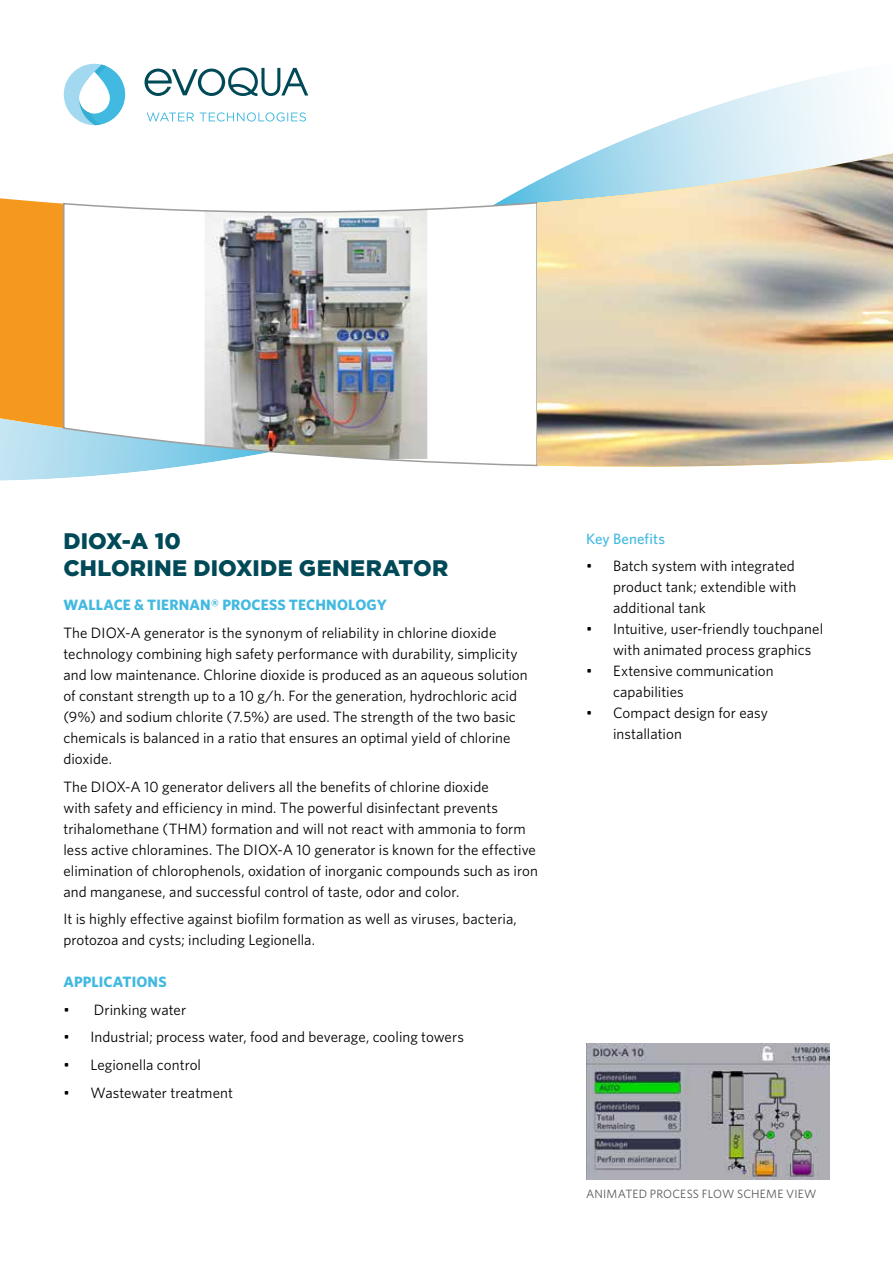
<style>
.page{position:relative;width:893px;height:1263px;background:#fff}
.page>*{position:absolute;margin:0;border:0;box-sizing:border-box;transform-origin:0 0}
.t1{font:900 22.5px/27px "Gotham";letter-spacing:.005em;color:#004957}
.t2{font:15px/21px "Whitney";letter-spacing:.005em;color:#000}
.t3{font:700 15px "Whitney";letter-spacing:.01em;color:#42b9e0}
.t4{font:500 15px "Whitney";letter-spacing:.005em;color:#42b9e0}
.t5{font:12px "Whitney";letter-spacing:.015em;color:#575756}
</style>
<div class="page">
<svg style="left:144px;top:67px;width:164px;height:29px"></svg>
<svg style="left:147px;top:112px;width:47px;height:10px"></svg>
<svg style="left:200px;top:112px;width:106px;height:10px"></svg>
<svg style="left:64px;top:64px;width:61px;height:61px"></svg>
<svg style="left:500px;top:72px;width:353px;height:129px"></svg>
<svg style="left:0;top:198px;width:176px;height:283px;background:#e8b05c"></svg>
<img style="left:62px;top:201px;width:475px;height:266px">
<img style="left:537px;top:149px;width:356px;height:318px">
<img style="left:586px;top:1044px;width:243px;height:135px">
<h1 class="t1" style="left:63px;top:528px;width:386px">DIOX-A 10<br>CHLORINE DIOXIDE GENERATOR</h1>
<p class="t3" style="left:63px;top:598px;width:325px">WALLACE &amp; TIERNAN® PROCESS TECHNOLOGY</p>
<p class="t2" style="left:63px;top:623px;width:466px">The DIOX-A generator is the synonym of reliability in chlorine dioxide technology combining high safety performance with durability, simplicity and low maintenance. Chlorine dioxide is produced as an aqueous solution of constant strength up to a 10 g/h. For the generation, hydrochloric acid (9%) and sodium chlorite (7.5%) are used. The strength of the two basic chemicals is balanced in a ratio that ensures an optimal yield of chlorine dioxide.</p>
<p class="t2" style="left:63px;top:777px;width:476px">The DIOX-A 10 generator delivers all the benefits of chlorine dioxide<br>with safety and efficiency in mind. The powerful disinfectant prevents trihalomethane (THM) formation and will not react with ammonia to form less active chloramines. The DIOX-A 10 generator is known for the effective elimination of chlorophenols, oxidation of inorganic compounds such as iron and manganese, and successful control of taste, odor and color.</p>
<p class="t2" style="left:63px;top:909px;width:455px">It is highly effective against biofilm formation as well as viruses, bacteria, protozoa and cysts; including Legionella.</p>
<p class="t3" style="left:63px;top:975px;width:105px">APPLICATIONS</p>
<p class="t2" style="left:63px;top:999px;width:124px">• Drinking water</p>
<p class="t2" style="left:63px;top:1027px;width:402px">• Industrial; process water, food and beverage, cooling towers</p>
<p class="t2" style="left:63px;top:1055px;width:139px">• Legionella control</p>
<p class="t2" style="left:63px;top:1083px;width:171px">• Wastewater treatment</p>
<p class="t4" style="left:586px;top:532px;width:80px">Key Benefits</p>
<p class="t2" style="left:613px;top:556px;width:185px;text-align:justify;text-indent:-27px">• Batch system with integrated product tank; extendible with additional tank</p>
<p class="t2" style="left:613px;top:619px;width:212px;text-indent:-27px">• Intuitive, user-friendly touchpanel with animated process graphics</p>
<p class="t2" style="left:613px;top:661px;width:162px;text-indent:-27px">• Extensive communication capabilities</p>
<p class="t2" style="left:613px;top:703px;width:157px;text-indent:-27px">• Compact design for easy installation</p>
<p class="t5" style="left:586px;top:1188px;width:232px">ANIMATED PROCESS FLOW SCHEME VIEW</p>
</div>
